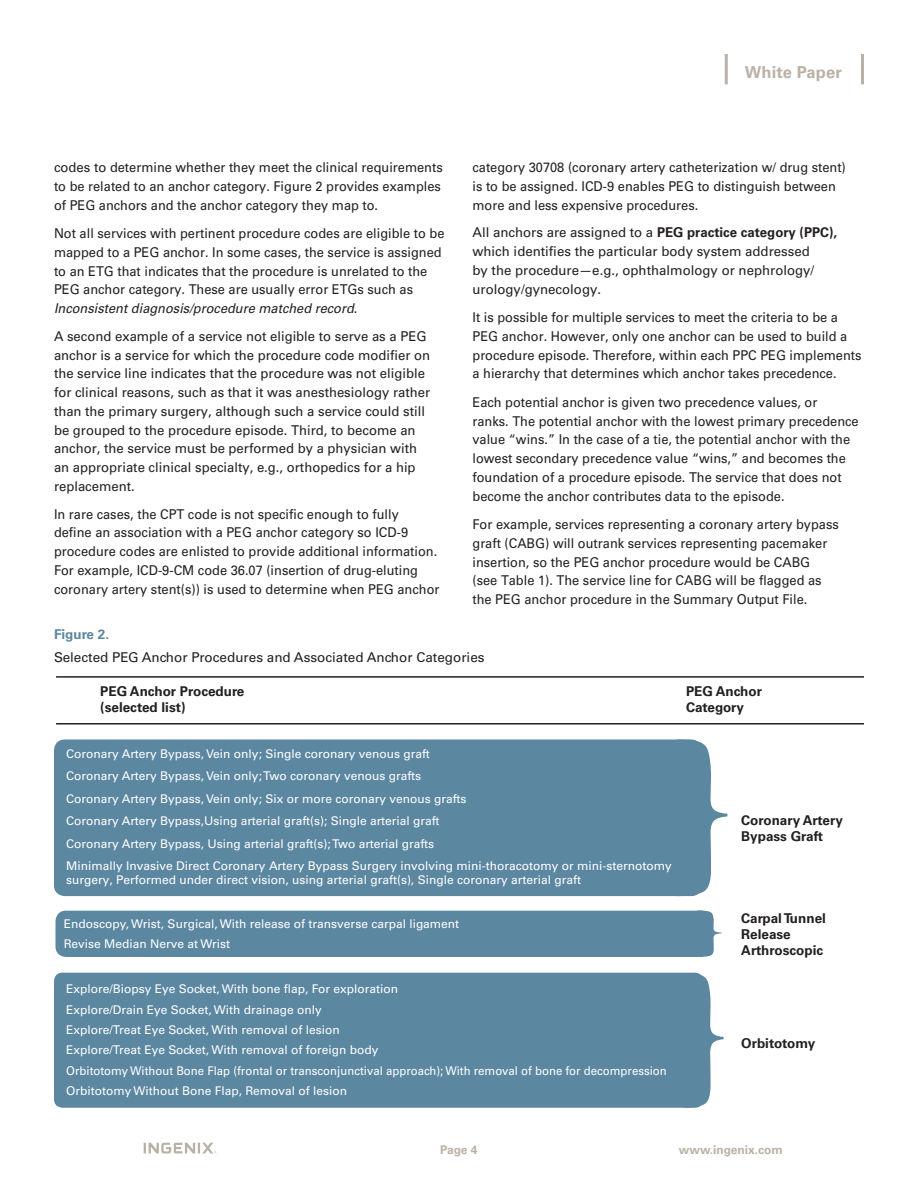
<style>
.page{position:relative;width:918px;height:1188px;background:#fff}
.page>*{position:absolute;margin:0;border:0;box-sizing:border-box;transform-origin:0 0}
.t1{font:700 16.5px "Univers";letter-spacing:.01em;color:#bab1a6}
.t2{font:13.5px/18.8px "Univers";color:#231f20;scale:.95 1}
.t3{font:13.5px/18.8px "Univers";color:#231f20}
.t4{font:700 13.5px/16.2px "Univers";color:#231f20}
.t5{font:700 13.5px "Univers";color:#5b87a1}
.t6{font:12px/20.4px "Univers";color:#fff}
.t7{font:700 12px "Univers";color:#bab1a6}
.s1{font-style:italic}
.s2{font-weight:700}
</style>
<div class="page">
<svg style="left:144px;top:1143px;width:72px;height:11px"></svg>
<hr style="left:725px;top:54px;width:3px;height:30px;background:#bab1a6">
<hr style="left:861px;top:54px;width:3px;height:30px;background:#bab1a6">
<div style="left:54px;top:973px;width:649px;height:135px;background:#5c87a1;border-radius:9px"></div>
<svg style="left:683px;top:973px;width:41px;height:135px"></svg>
<div style="left:54px;top:740px;width:648px;height:156px;background:#5c87a1;border-radius:11px"></div>
<svg style="left:677px;top:739px;width:50px;height:157px"></svg>
<hr style="left:56px;top:676px;width:808px;height:2px;background:#231f20">
<hr style="left:56px;top:723px;width:808px;height:2px;background:#231f20">
<div style="left:56px;top:911px;width:655px;height:46px;background:#5c87a1;border-radius:10px"></div>
<svg style="left:696px;top:910px;width:26px;height:47px"></svg>
<p class="t1" style="left:745px;top:62px;width:98px">White Paper</p>
<p class="t3" style="left:54px;top:158px;width:390px">codes to determine whether they meet the clinical requirements to be related to an anchor category. Figure 2 provides examples of PEG anchors and the anchor category they map to.</p>
<p class="t2" style="left:54px;top:224px;width:413px">Not all services with pertinent procedure codes are eligible to be mapped to a PEG anchor. In some cases, the service is assigned to an ETG that indicates that the procedure is unrelated to the PEG anchor category. These are usually error ETGs such as <span class="s1">Inconsistent diagnosis/procedure matched record</span>.</p>
<p class="t3" style="left:54px;top:327px;width:378px">A second example of a service not eligible to serve as a PEG anchor is a service for which the procedure code modifier on the service line indicates that the procedure was not eligible for clinical reasons, such as that it was anesthesiology rather than the primary surgery, although such a service could still be grouped to the procedure episode. Third, to become an anchor, the service must be performed by a physician with an appropriate clinical specialty, e.g., orthopedics for a hip replacement.</p>
<p class="t2" style="left:54px;top:505px;width:407px">In rare cases, the CPT code is not specific enough to fully define an association with a PEG anchor category so ICD-9 procedure codes are enlisted to provide additional information.<br>For example, ICD-9-CM code 36.07 (insertion of drug-eluting coronary artery stent(s)) is used to determine when PEG anchor</p>
<p class="t2" style="left:473px;top:158px;width:395px">category 30708 (coronary artery catheterization w/ drug stent) is to be assigned. ICD-9 enables PEG to distinguish between more and less expensive procedures.</p>
<p class="t3" style="left:472px;top:223px;width:366px">All anchors are assigned to a <span class="s2">PEG practice category (PPC), </span>which identifies the particular body system addressed<br>by the procedure—e.g., ophthalmology or nephrology/ urology/gynecology.</p>
<p class="t2" style="left:472px;top:308px;width:411px">It is possible for multiple services to meet the criteria to be a PEG anchor. However, only one anchor can be used to build a procedure episode. Therefore, within each PPC PEG implements a hierarchy that determines which anchor takes precedence.</p>
<p class="t2" style="left:472px;top:393px;width:408px">Each potential anchor is given two precedence values, or<br>ranks. The potential anchor with the lowest primary precedence value “wins.” In the case of a tie, the potential anchor with the lowest secondary precedence value “wins,” and becomes the foundation of a procedure episode. The service that does not become the anchor contributes data to the episode.</p>
<p class="t2" style="left:472px;top:515px;width:387px">For example, services representing a coronary artery bypass graft (CABG) will outrank services representing pacemaker insertion, so the PEG anchor procedure would be CABG<br>(see Table 1). The service line for CABG will be flagged as the PEG anchor procedure in the Summary Output File.</p>
<p class="t5" style="left:54px;top:627px;width:57px">Figure 2.</p>
<p class="t3" style="left:54px;top:648px;width:432px">Selected PEG Anchor Procedures and Associated Anchor Categories</p>
<p class="t4" style="left:100px;top:683px;width:146px">PEG Anchor Procedure (selected list)</p>
<p class="t4" style="left:686px;top:683px;width:77px">PEG Anchor<br>Category</p>
<p class="t6" style="left:66px;top:742px;width:607px;line-height:22.5px">Coronary Artery Bypass, Vein only; Single coronary venous graft<br>Coronary Artery Bypass, Vein only; Two coronary venous grafts<br>Coronary Artery Bypass, Vein only; Six or more coronary venous grafts<br>Coronary Artery Bypass,Using arterial graft(s); Single arterial graft<br>Coronary Artery Bypass, Using arterial graft(s); Two arterial grafts<br>Minimally Invasive Direct Coronary Artery Bypass Surgery involving mini-thoracotomy or mini-sternotomy</p>
<p class="t6" style="left:66px;top:869px;width:516px">surgery, Performed under direct vision, using arterial graft(s), Single coronary arterial graft</p>
<p class="t6" style="left:64px;top:913px;width:397px">Endoscopy, Wrist, Surgical, With release of transverse carpal ligament<br>Revise Median Nerve at Wrist</p>
<p class="t6" style="left:66px;top:979px;width:602px">Explore/Biopsy Eye Socket, With bone flap, For exploration<br>Explore/Drain Eye Socket, With drainage only<br>Explore/Treat Eye Socket, With removal of lesion<br>Explore/Treat Eye Socket, With removal of foreign body<br>Orbitotomy Without Bone Flap (frontal or transconjunctival approach); With removal of bone for decompression Orbitotomy Without Bone Flap, Removal of lesion</p>
<p class="t4" style="left:741px;top:812px;width:103px">Coronary Artery<br>Bypass Graft</p>
<p class="t4" style="left:741px;top:910px;width:86px">Carpal Tunnel<br>Release<br>Arthroscopic</p>
<p class="t4" style="left:741px;top:1035px;width:75px">Orbitotomy</p>
<p class="t7" style="left:440px;top:1142px;width:39px">Page 4</p>
<p class="t7" style="left:679px;top:1142px;width:106px">www.ingenix.com</p>
</div>
